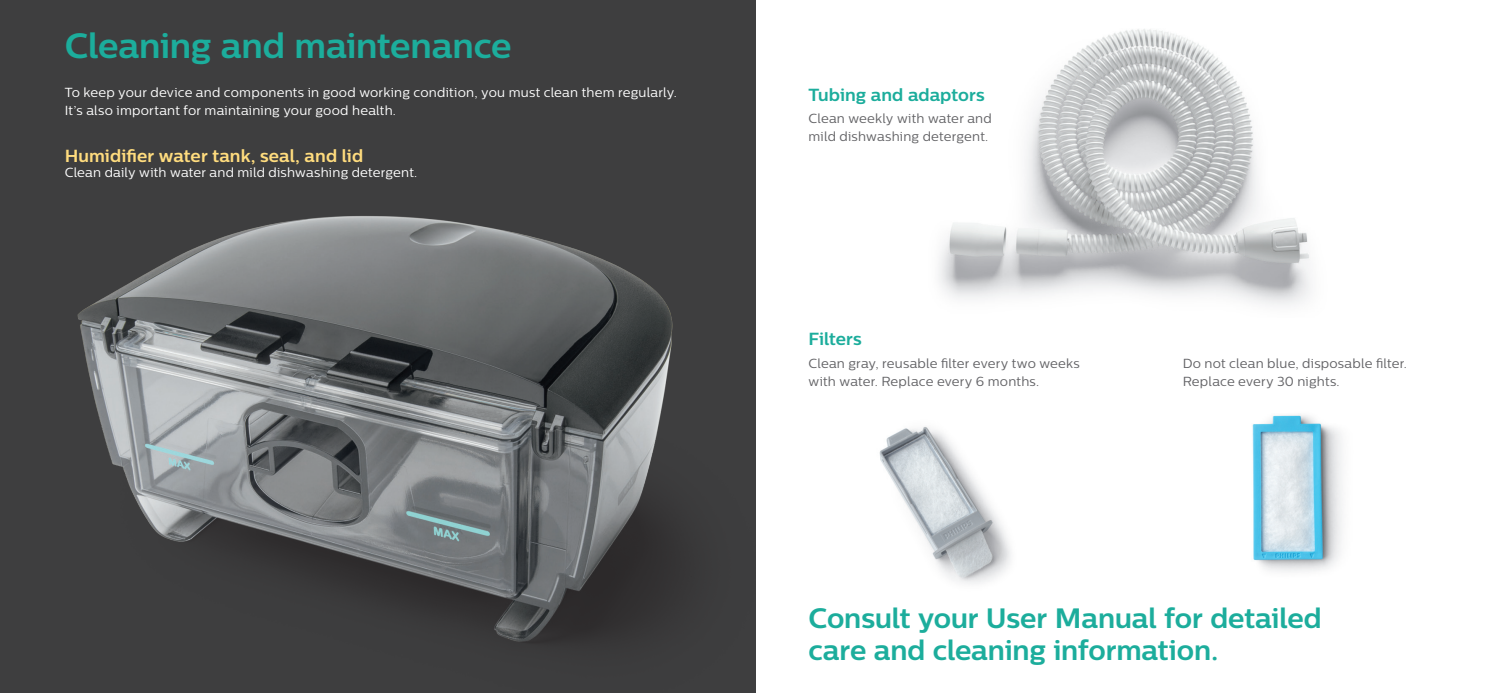
<style>
.page{position:relative;width:1512px;height:693px;background:#fff}
.page>*{position:absolute;margin:0;border:0;box-sizing:border-box;transform-origin:0 0}
._05_Main_Heading_Sma{font:700 35px "Centrale Sans";letter-spacing:-.01em;color:#1cad9c}
._01_Body_Copy{font:700 28px/31.5px "Centrale Sans";letter-spacing:-.005em;color:#1cad9c}
._01_Body_Copy-2{font:700 17.5px "Centrale Sans";letter-spacing:.005em;color:#ffdc7e}
._01_Body_Copy-3{font:700 17.5px "Centrale Sans";color:#1cad9c}
._01_Body_Copy-4{font:13.12px/17.5px "Centrale Sans";letter-spacing:.015em;color:#fff}
._01_Body_Copy-5{font:13.12px/17.5px "Centrale Sans";letter-spacing:.015em;color:#636366}
</style>
<div class="page">
<img style="left:938px;top:29px;width:373px;height:276px">
<img style="left:0;top:0;width:756px;height:693px">
<img style="left:879px;top:426px;width:132px;height:158px">
<img style="left:1252px;top:415px;width:90px;height:157px">
<p class="_05_Main_Heading_Sma" style="left:65px;top:24px;width:448px">Cleaning and maintenance</p>
<p class="_01_Body_Copy-4" style="left:65px;top:84px;width:614px">To keep your device and components in good working condition, you must clean them regularly.<br>It’s also important for maintaining your good health.</p>
<p class="_01_Body_Copy-2" style="left:65px;top:145px;width:300px">Humidifier water tank, seal, and lid</p>
<p class="_01_Body_Copy-4" style="left:65px;top:164px;width:354px">Clean daily with water and mild dishwashing detergent.</p>
<p class="_01_Body_Copy-3" style="left:808px;top:84px;width:178px">Tubing and adaptors</p>
<p class="_01_Body_Copy-5" style="left:808px;top:110px;width:185px">Clean weekly with water and mild dishwashing detergent.</p>
<p class="_01_Body_Copy-3" style="left:808px;top:329px;width:55px">Filters</p>
<p class="_01_Body_Copy-5" style="left:808px;top:355px;width:273px">Clean gray, reusable filter every two weeks with water. Replace every 6 months.</p>
<p class="_01_Body_Copy-5" style="left:1183px;top:355px;width:226px">Do not clean blue, disposable filter.<br>Replace every 30 nights.</p>
<p class="_01_Body_Copy" style="left:808px;top:602px;width:515px">Consult your User Manual for detailed care and cleaning information.</p>
</div>
